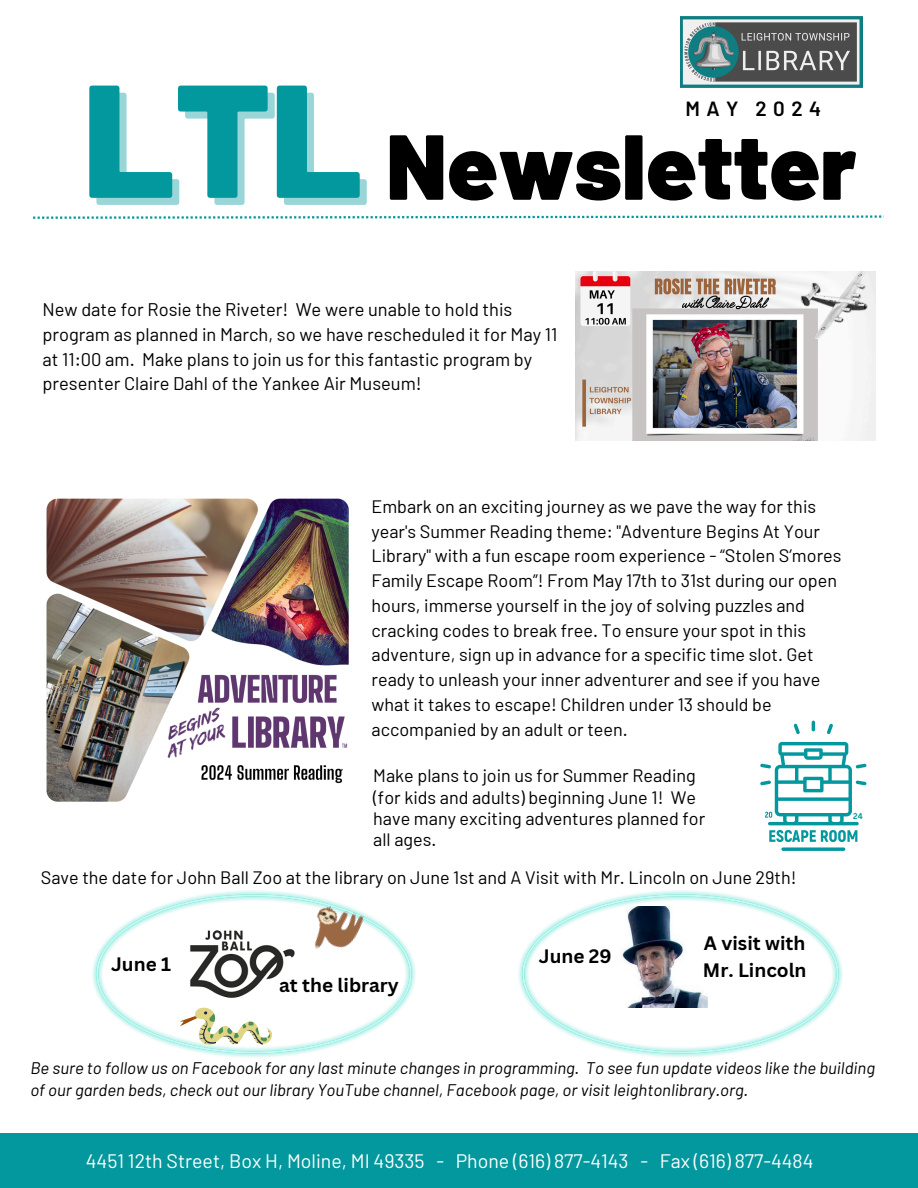
<style>
.page{position:relative;width:918px;height:1188px;background:#fff}
.page>*{position:absolute;margin:0;border:0;box-sizing:border-box;transform-origin:0 0}
.t1{font:900 92.1px "Barlow";color:#000}
.t2{font:600 20.55px "Barlow";letter-spacing:.315em;color:#000}
.t3{font:19.5px "Barlow";color:#fff}
.t4{font:700 18.9px/26.4px "Canva Sans";color:#000}
.t5{font:18.3px/24.8px "Barlow";color:#000}
.t6{font:18px/24.8px "Barlow";color:#000}
.t7{font:italic 16.8px/22.5px "Barlow";color:#000}
.t8{font:700 8.1px "Canva Sans";color:#03989e}
.s1{font-size:160.35px;color:rgb(3 152 158/.4)}
</style>
<div class="page">
<div style="left:0;top:1133px;width:918px;height:55px;background:#03989e"></div>
<img style="left:680px;top:17px;width:183px;height:71px">
<svg style="left:33px;top:215px;width:851px;height:4px"></svg>
<img style="left:46px;top:498px;width:303px;height:304px">
<img style="left:576px;top:272px;width:299px;height:168px">
<svg style="left:812px;top:721px;width:3px;height:10px"></svg>
<svg style="left:827px;top:724px;width:6px;height:10px"></svg>
<svg style="left:794px;top:724px;width:6px;height:10px"></svg>
<svg style="left:781px;top:847px;width:64px;height:4px"></svg>
<svg style="left:760px;top:742px;width:106px;height:100px"></svg>
<div style="left:856px;top:805px;width:20px;height:18px;background:#fff;border-radius:9px"></div>
<img style="left:92px;top:890px;width:324px;height:168px">
<img style="left:518px;top:890px;width:324px;height:168px">
<img style="left:304px;top:898px;width:61px;height:64px">
<svg style="left:180px;top:1007px;width:92px;height:38px"></svg>
<h3 class="t1" style="left:90px;top:108px;width:768px"><span class="s1">LTL</span> Newsletter</h3>
<h4 class="t2" style="left:685px;top:95px;width:137px">MAY 2024</h4>
<p class="t5" style="left:42px;top:296px;width:517px">New date for Rosie the Riveter! We were unable to hold this program as planned in March, so we have rescheduled it for May 11 at 11:00 am. Make plans to join us for this fantastic program by presenter Claire Dahl of the Yankee Air Museum!</p>
<p class="t6" style="left:372px;top:493px;width:471px">Embark on an exciting journey as we pave the way for this year's Summer Reading theme: "Adventure Begins At Your Library" with a fun escape room experience - “Stolen S’mores Family Escape Room”! From May 17th to 31st during our open hours, immerse yourself in the joy of solving puzzles and cracking codes to break free. To ensure your spot in this adventure, sign up in advance for a specific time slot. Get ready to unleash your inner adventurer and see if you have what it takes to escape! Children under 13 should be accompanied by an adult or teen.</p>
<h4 class="t6" style="left:373px;top:764px;width:334px;line-height:21.3px">Make plans to join us for Summer Reading (for kids and adults) beginning June 1! We have many exciting adventures planned for all ages.</h4>
<h4 class="t6" style="left:41px;top:865px;width:757px">Save the date for John Ball Zoo at the library on June 1st and A Visit with Mr. Lincoln on June 29th!</h4>
<p class="t8" style="left:853px;top:811px;width:11px">24</p>
<p class="t4" style="left:111px;top:950px;width:62px">June 1</p>
<p class="t4" style="left:279px;top:972px;width:121px">at the library</p>
<p class="t4" style="left:539px;top:942px;width:74px">June 29</p>
<p class="t4" style="left:703px;top:930px;width:105px">A visit with<br>Mr. Lincoln</p>
<p class="t7" style="left:30px;top:1056px;width:846px">Be sure to follow us on Facebook for any last minute changes in programming. To see fun update videos like the building of our garden beds, check out our library YouTube channel, Facebook page, or visit leightonlibrary.org.</p>
<p class="t3" style="left:86px;top:1148px;width:729px">4451 12th Street, Box H, Moline, MI 49335 - Phone (616) 877-4143 - Fax (616) 877-4484</p>
</div>
